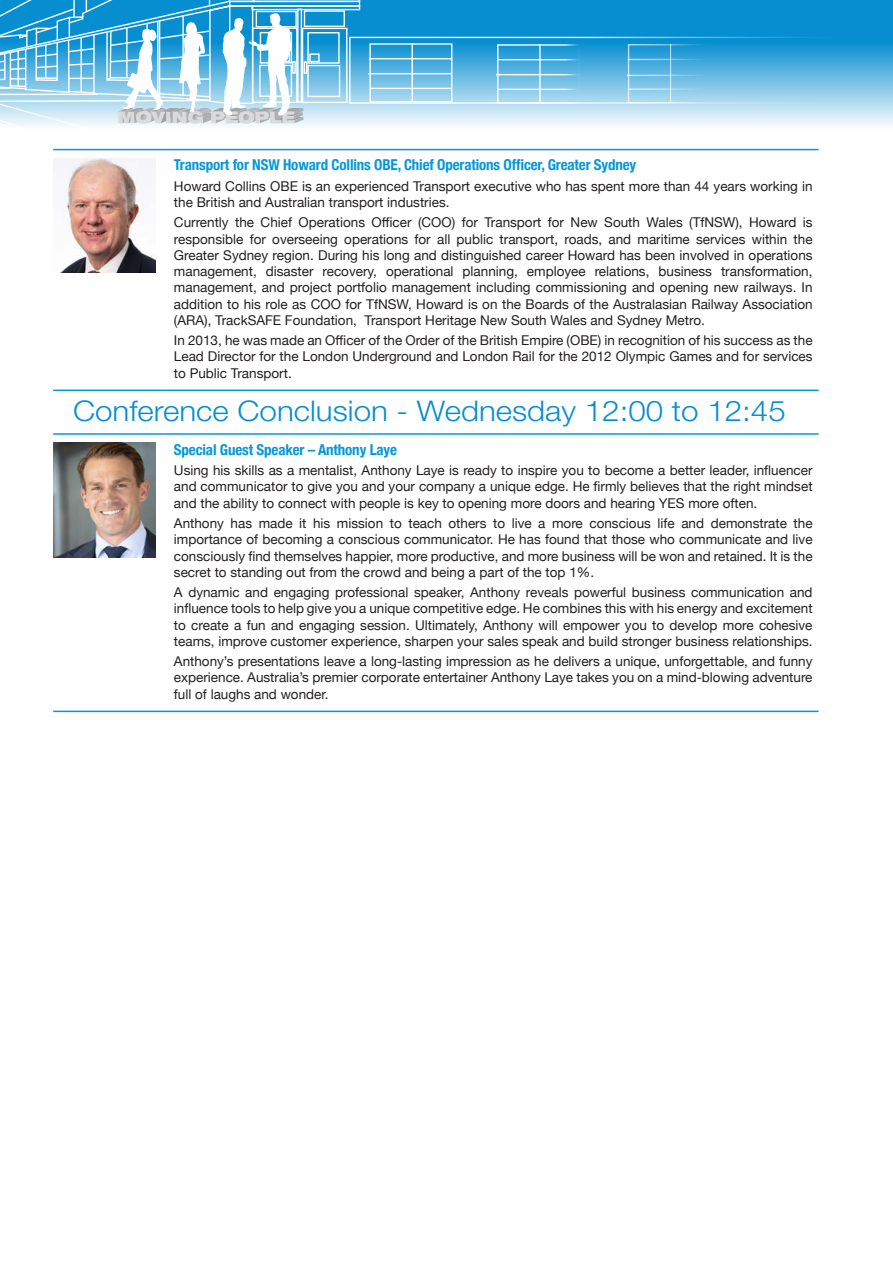
<style>
.page{position:relative;width:893px;height:1263px;background:#fff}
.page>*{position:absolute;margin:0;border:0;box-sizing:border-box;transform-origin:0 0}
.t1{font:300 28.5px "Helvetica Neue";color:#068ed0;scale:1.1 1}
.t2{font:700 condensed 15px "Helvetica Neue";letter-spacing:-.01em;color:#0598d8}
.t3{font:13.5px/16.2px "Helvetica Neue";color:#231f20;text-align:justify}
</style>
<div class="page">
<svg style="left:796px;top:0;width:97px;height:126px;background:#55b2de"></svg>
<svg style="left:0;top:0;width:796px;height:126px;background:#6fbce2"></svg>
<hr style="left:53px;top:149px;width:115px;height:1px;background:#0598d8">
<hr style="left:168px;top:149px;width:651px;height:1px;background:#0598d8">
<hr style="left:53px;top:390px;width:115px;height:1px;background:#0598d8">
<hr style="left:168px;top:390px;width:651px;height:1px;background:#0598d8">
<hr style="left:53px;top:433px;width:115px;height:2px;background:#0598d8">
<hr style="left:168px;top:433px;width:651px;height:2px;background:#0598d8">
<hr style="left:53px;top:711px;width:115px;height:1px;background:#0598d8">
<hr style="left:168px;top:711px;width:651px;height:1px;background:#0598d8">
<img style="left:53px;top:158px;width:102px;height:115px">
<img style="left:53px;top:442px;width:102px;height:115px">
<p class="t2" style="left:174px;top:153px;width:464px">Transport for NSW Howard Collins OBE, Chief Operations Officer, Greater Sydney</p>
<p class="t3" style="left:174px;top:179px;width:640px">Howard Collins OBE is an experienced Transport executive who has spent more than 44 years working in the British and Australian transport industries.</p>
<p class="t3" style="left:174px;top:215px;width:640px">Currently the Chief Operations Officer (COO) for Transport for New South Wales (TfNSW), Howard is responsible for overseeing operations for all public transport, roads, and maritime services within the Greater Sydney region. During his long and distinguished career Howard has been involved in operations management, disaster recovery, operational planning, employee relations, business transformation, management, and project portfolio management including commissioning and opening new railways. In addition to his role as COO for TfNSW, Howard is on the Boards of the Australasian Railway Association (ARA), TrackSAFE Foundation, Transport Heritage New South Wales and Sydney Metro.</p>
<p class="t3" style="left:174px;top:333px;width:640px">In 2013, he was made an Officer of the Order of the British Empire (OBE) in recognition of his success as the Lead Director for the London Underground and London Rail for the 2012 Olympic Games and for services to Public Transport.</p>
<h1 class="t1" style="left:73px;top:394px;width:649px">Conference Conclusion - Wednesday 12:00 to 12:45</h1>
<p class="t2" style="left:174px;top:437px;width:225px">Special Guest Speaker – Anthony Laye</p>
<p class="t3" style="left:174px;top:463px;width:640px">Using his skills as a mentalist, Anthony Laye is ready to inspire you to become a better leader, influencer and communicator to give you and your company a unique edge. He firmly believes that the right mindset and the ability to connect with people is key to opening more doors and hearing YES more often.</p>
<p class="t3" style="left:174px;top:516px;width:640px">Anthony has made it his mission to teach others to live a more conscious life and demonstrate the importance of becoming a conscious communicator. He has found that those who communicate and live consciously find themselves happier, more productive, and more business will be won and retained. It is the secret to standing out from the crowd and being a part of the top 1%.</p>
<p class="t3" style="left:174px;top:585px;width:640px">A dynamic and engaging professional speaker, Anthony reveals powerful business communication and influence tools to help give you a unique competitive edge. He combines this with his energy and excitement to create a fun and engaging session. Ultimately, Anthony will empower you to develop more cohesive teams, improve customer experience, sharpen your sales speak and build stronger business relationships.</p>
<p class="t3" style="left:174px;top:654px;width:640px">Anthony’s presentations leave a long-lasting impression as he delivers a unique, unforgettable, and funny experience. Australia’s premier corporate entertainer Anthony Laye takes you on a mind-blowing adventure full of laughs and wonder.</p>
</div>
